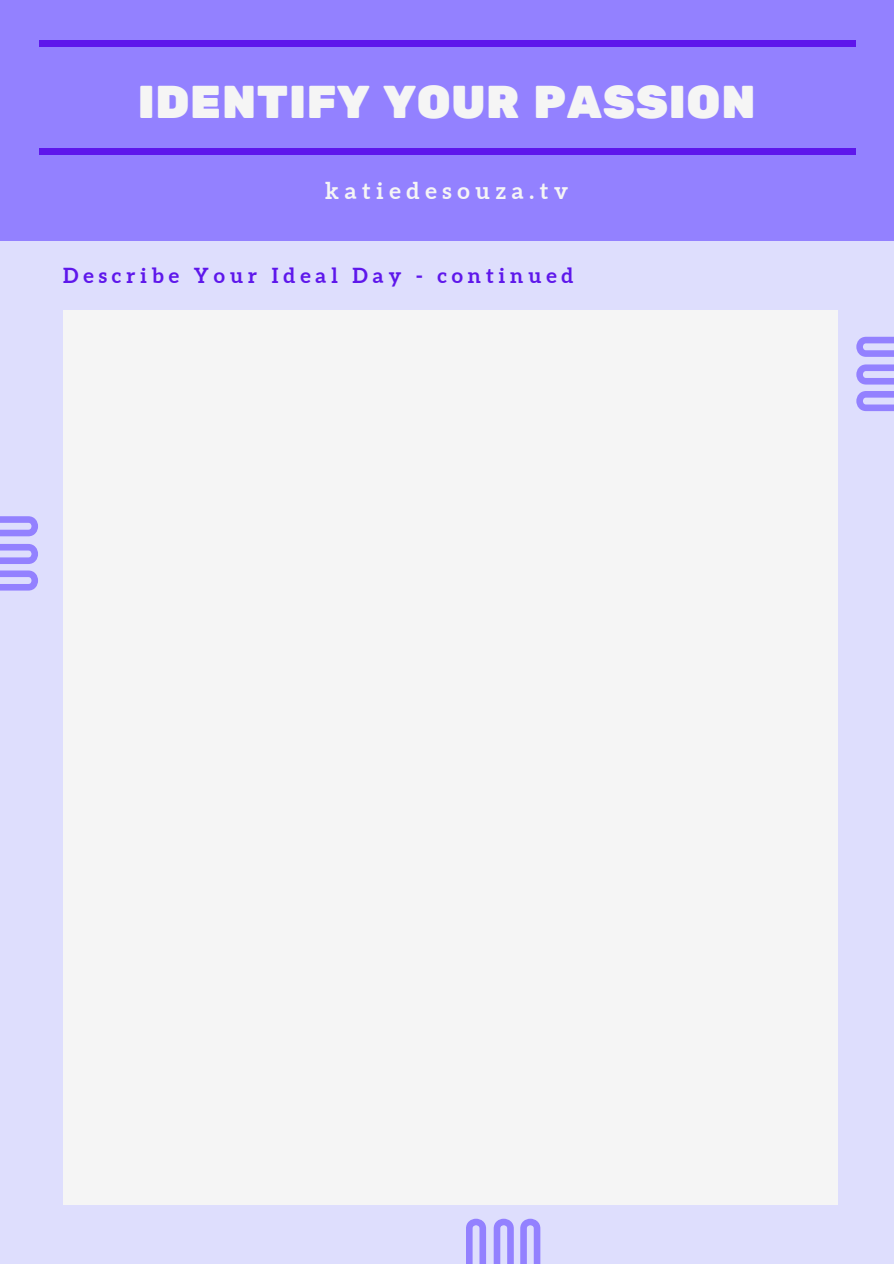
<style>
.page{position:relative;width:894px;height:1264px;background:#fff}
.page>*{position:absolute;margin:0;border:0;box-sizing:border-box;transform-origin:0 0}
.t1{font:45.75px "Rubik One";color:#f5f5f5}
.t2{font:700 22.95px "Aleo";letter-spacing:.25em;color:#f5f5f5}
.t3{font:700 20.7px "Aleo";letter-spacing:.24em;color:#5e17eb}
</style>
<div class="page">
<div style="left:0;top:0;width:893px;height:1263px;background:#dedefd"></div>
<div style="left:0;top:0;width:893px;height:240px;background:#9381ff"></div>
<div style="left:39px;top:41px;width:817px;height:6px;background:#5e17eb"></div>
<div style="left:39px;top:148px;width:817px;height:7px;background:#5e17eb"></div>
<svg style="left:0;top:544px;width:38px;height:20px"></svg>
<svg style="left:0;top:516px;width:38px;height:20px"></svg>
<svg style="left:0;top:570px;width:38px;height:20px"></svg>
<svg style="left:856px;top:364px;width:37px;height:20px"></svg>
<svg style="left:856px;top:337px;width:37px;height:20px"></svg>
<svg style="left:856px;top:391px;width:37px;height:20px"></svg>
<svg style="left:493px;top:1218px;width:20px;height:45px"></svg>
<svg style="left:466px;top:1218px;width:20px;height:45px"></svg>
<svg style="left:520px;top:1218px;width:20px;height:45px"></svg>
<div style="left:63px;top:310px;width:774px;height:894px;background:#f5f5f5"></div>
<p class="t1" style="left:137px;top:75px;width:619px">IDENTIFY YOUR PASSION</p>
<p class="t2" style="left:325px;top:177px;width:244px">katiedesouza.tv</p>
<p class="t3" style="left:63px;top:264px;width:512px">Describe Your Ideal Day - continued</p>
</div>
